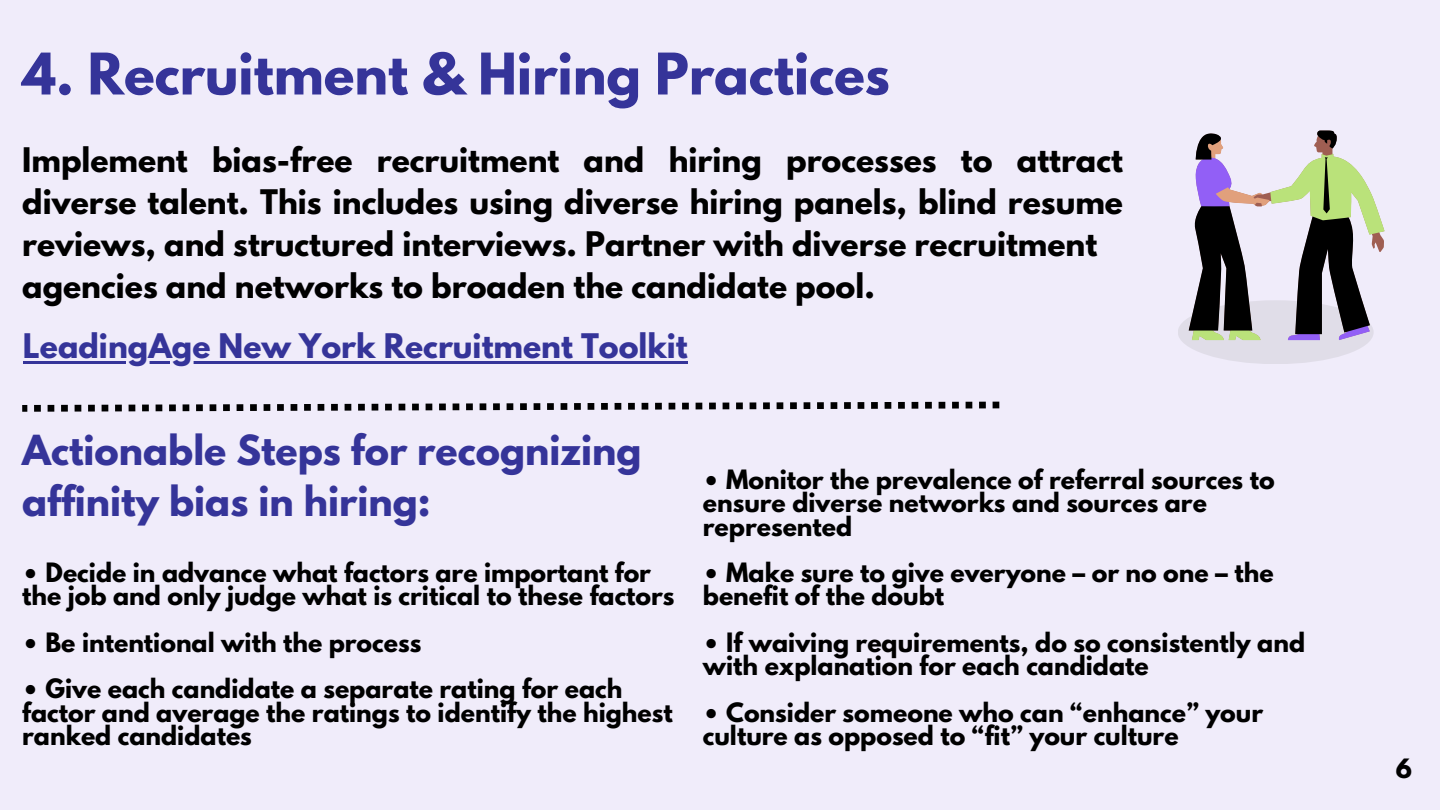
<style>
.page{position:relative;width:1440px;height:810px;background:#f0ecfa}
.page>*{position:absolute;margin:0;border:0;box-sizing:border-box;transform-origin:0 0}
.t1{font:700 50.8px "League Spartan";color:#353499}
.t2{font:700 36.7px/51px "League Spartan";color:#353499}
.t3{font:700 30px/42px "League Spartan";color:#000}
.t4{font:700 30px "League Spartan";color:#353499}
.t5{font:700 23.6px/23.2px "League Spartan";color:#000}
</style>
<div class="page">
<div style="left:1178px;top:300px;width:196px;height:64px;background:#e0dde8;border-radius:50%"></div>
<svg style="left:1189px;top:130px;width:195px;height:210px"></svg>
<hr style="left:23px;top:361px;width:665px;height:3px;background:#353499">
<svg style="left:22px;top:402px;width:977px;height:10px"></svg>
<h1 class="t1" style="left:22px;top:49px;width:869px">4. Recruitment &amp; Hiring Practices</h1>
<h3 class="t3" style="left:22px;top:143px;width:1102px">Implement bias-free recruitment and hiring processes to attract diverse talent. This includes using diverse hiring panels, blind resume reviews, and structured interviews. Partner with diverse recruitment agencies and networks to broaden the candidate pool.</h3>
<h3 class="t4" style="left:23px;top:331px;width:666px">LeadingAge New York Recruitment Toolkit</h3>
<p class="t2" style="left:22px;top:429px;width:621px">Actionable Steps for recognizing affinity bias in hiring:</p>
<p class="t5" style="left:22px;top:564px;width:654px">• Decide in advance what factors are important for the job and only judge what is critical to these factors</p>
<h2 class="t5" style="left:22px;top:634px;width:401px">• Be intentional with the process</h2>
<p class="t5" style="left:22px;top:680px;width:652px">• Give each candidate a separate rating for each factor and average the ratings to identify the highest ranked candidates</p>
<p class="t5" style="left:703px;top:471px;width:573px">• Monitor the prevalence of referral sources to ensure diverse networks and sources are represented</p>
<p class="t5" style="left:703px;top:564px;width:572px">• Make sure to give everyone – or no one – the benefit of the doubt</p>
<p class="t5" style="left:703px;top:634px;width:604px">• If waiving requirements, do so consistently and with explanation for each candidate</p>
<p class="t5" style="left:703px;top:703px;width:562px">• Consider someone who can “enhance” your culture as opposed to “fit” your culture</p>
<p class="t5" style="left:1396px;top:760px;width:18px">6</p>
</div>
